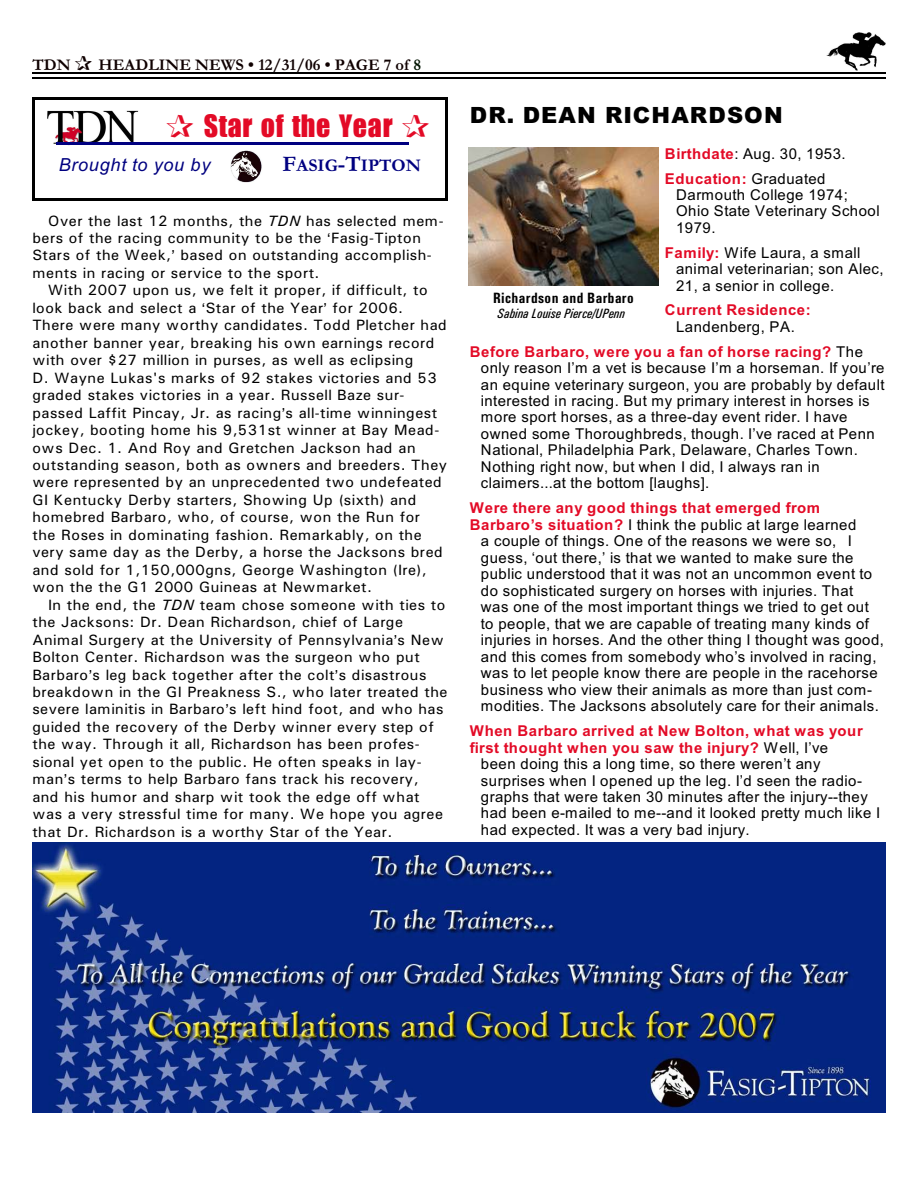
<style>
.page{position:relative;width:918px;height:1188px;background:#fff}
.page>*{position:absolute;margin:0;border:0;box-sizing:border-box;transform-origin:0 0}
.t1{font:31.35px "Billboard";letter-spacing:.015em;color:#e30a26}
.t2{font:900 22.35px "Arial";letter-spacing:.05em;color:#000}
.t3{font:italic 18px "Arial";letter-spacing:.045em;color:#000080}
.t4{font:700 18px "Garamond";color:#000080}
.t5{font:700 16.5px "Garamond";letter-spacing:.005em;color:#0f0000}
.t6{font:15px/17.4px "Univers";letter-spacing:.03em;color:#000}
.t7{font:15px/16.5px "Arial";letter-spacing:.035em;color:#000}
.t8{font:700 15px/25px "Arial";letter-spacing:.035em;color:#e30a26}
.t9{font:700 15px "Univers Condensed";letter-spacing:.02em;color:#000}
.t10{font:italic 13.5px "Univers Condensed";letter-spacing:.005em;color:#000}
.s1{color:#001400}
.s2{font-size:22.35px}
.s3{font-style:italic}
.s4{font-weight:700;color:#e30a26}
.s5{font-weight:400;color:#000}
</style>
<div class="page">
<img style="left:826px;top:32px;width:60px;height:38px">
<hr style="left:32px;top:72px;width:853px;height:1px;background:#000">
<hr style="left:32px;top:77px;width:853px;height:2px;background:#000">
<img style="left:32px;top:842px;width:854px;height:270px">
<img style="left:47px;top:110px;width:94px;height:35px">
<img style="left:230px;top:151px;width:32px;height:31px">
<hr style="left:57px;top:142px;width:352px;height:2px;background:#000080">
<hr style="left:32px;top:97px;width:3px;height:104px;background:#000">
<hr style="left:445px;top:97px;width:3px;height:104px;background:#000">
<hr style="left:32px;top:97px;width:416px;height:3px;background:#000">
<hr style="left:32px;top:198px;width:416px;height:3px;background:#000">
<img style="left:469px;top:147px;width:189px;height:139px">
<p class="t5" style="left:32px;top:59px;width:40px">TDN</p>
<p class="t5" style="left:98px;top:59px;width:324px">HEADLINE NEWS • 12/31/06 • PAGE 7 of <span class="s1">8</span></p>
<h1 class="t1" style="left:165px;top:110px;width:266px">❑ Star of the Year ❑</h1>
<p class="t3" style="left:59px;top:158px;width:153px">Brought to you by</p>
<p class="t4" style="left:283px;top:159px;width:140px"><span class="s2">F</span>ASIG<span class="s2">-T</span>IPTON</p>
<p class="t6" style="left:32px;top:213px;width:413px;text-indent:16px">Over the last 12 months, the <span class="s3">TDN</span> has selected mem&shy;bers of the racing community to be the Fasig-Tipton Stars of the Week, based on outstanding accomplish&shy;ments in racing or service to the sport.</p>
<p class="t6" style="left:32px;top:283px;width:416px;text-indent:16px">With 2007 upon us, we felt it proper, if difficult, to look back and select a Star of the Year for 2006.<br>There were many worthy candidates. Todd Pletcher had another banner year, breaking his own earnings record with over $27 million in purses, as well as eclipsing<br>D. Wayne Lukas's marks of 92 stakes victories and 53 graded stakes victories in a year. Russell Baze sur&shy;passed Laffit Pincay, Jr. as racing s all-time winningest jockey, booting home his 9,531st winner at Bay Mead&shy;ows Dec. 1. And Roy and Gretchen Jackson had an outstanding season, both as owners and breeders. They were represented by an unprecedented two undefeated GI Kentucky Derby starters, Showing Up (sixth) and homebred Barbaro, who, of course, won the Run for<br>the Roses in dominating fashion. Remarkably, on the very same day as the Derby, a horse the Jacksons bred and sold for 1,150,000gns, George Washington (Ire), won the the G1 2000 Guineas at Newmarket.</p>
<p class="t6" style="left:32px;top:597px;width:417px;text-indent:16px">In the end, the <span class="s3">TDN</span> team chose someone with ties to the Jacksons: Dr. Dean Richardson, chief of Large Animal Surgery at the University of Pennsylvania s New Bolton Center. Richardson was the surgeon who put Barbaro s leg back together after the colt s disastrous breakdown in the GI Preakness S., who later treated the severe laminitis in Barbaro s left hind foot, and who has guided the recovery of the Derby winner every step of the way. Through it all, Richardson has been profes&shy;sional yet open to the public. He often speaks in lay&shy;man s terms to help Barbaro fans track his recovery, and his humor and sharp wit took the edge off what was a very stressful time for many. We hope you agree that Dr. Richardson is a worthy Star of the Year.</p>
<h2 class="t2" style="left:470px;top:107px;width:315px">DR. DEAN RICHARDSON</h2>
<p class="t7" style="left:665px;top:143px;width:182px;line-height:24.6px"><span class="s4">Birthdate</span>: Aug. 30, 1953.<br><span class="s4">Education:</span> Graduated</p>
<p class="t7" style="left:676px;top:188px;width:205px">Darmouth College 1974;<br>Ohio State Veterinary School<br>1979.</p>
<p class="t7" style="left:676px;top:245px;width:209px;text-indent:-11px"><span class="s4">Family:</span> Wife Laura, a small animal veterinarian; son Alec,<br>21, a senior in college.</p>
<p class="t8" style="left:665px;top:299px;width:147px">Current Residence:</p>
<p class="t8" style="left:470px;top:315px;width:395px;text-indent:206px"><span class="s5">Landenberg, PA.<br></span>Before Barbaro, were you a fan of horse racing? <span class="s5">The</span></p>
<p class="t7" style="left:481px;top:361px;width:405px">only reason I’m a vet is because I’m a horseman. If you’re an equine veterinary surgeon, you are probably by default interested in racing. But my primary interest in horses is more sport horses, as a three-day event rider. I have owned some Thoroughbreds, though. I’ve raced at Penn National, Philadelphia Park, Delaware, Charles Town.<br>Nothing right now, but when I did, I always ran in claimers...at the bottom [laughs].</p>
<p class="t8" style="left:470px;top:497px;width:352px">Were there any good things that emerged from</p>
<p class="t7" style="left:470px;top:518px;width:388px"><span class="s4">Barbaro’s situation?</span> I think the public at large learned</p>
<p class="t7" style="left:481px;top:534px;width:372px">a couple of things. One of the reasons we were so, I</p>
<p class="t7" style="left:481px;top:551px;width:374px">guess, ‘out there,’ is that we wanted to make sure the</p>
<p class="t7" style="left:481px;top:567px;width:393px">public understood that it was not an uncommon event to</p>
<p class="t7" style="left:481px;top:584px;width:374px">do sophisticated surgery on horses with injuries. That</p>
<p class="t7" style="left:481px;top:600px;width:389px">was one of the most important things we tried to get out</p>
<p class="t7" style="left:481px;top:617px;width:390px">to people, that we are capable of treating many kinds of</p>
<p class="t7" style="left:481px;top:633px;width:405px">injuries in horses. And the other thing I thought was good,</p>
<p class="t7" style="left:481px;top:650px;width:397px">and this comes from somebody who’s involved in racing,</p>
<p class="t7" style="left:481px;top:666px;width:398px">was to let people know there are people in the racehorse</p>
<p class="t7" style="left:481px;top:682px;width:393px">business who view their animals as more than just com-</p>
<p class="t7" style="left:481px;top:699px;width:399px">modities. The Jacksons absolutely care for their animals.</p>
<p class="t8" style="left:470px;top:719px;width:395px">When Barbaro arrived at New Bolton, what was your</p>
<p class="t8" style="left:470px;top:736px;width:360px">first thought when you saw the injury? <span class="s5">Well, I’ve</span></p>
<p class="t7" style="left:481px;top:757px;width:341px">been doing this a long time, so there weren’t any</p>
<p class="t7" style="left:481px;top:773px;width:383px">surprises when I opened up the leg. I’d seen the radio-</p>
<p class="t7" style="left:481px;top:790px;width:388px">graphs that were taken 30 minutes after the injury--they</p>
<p class="t7" style="left:481px;top:806px;width:401px">had been e-mailed to me--and it looked pretty much like I</p>
<p class="t7" style="left:481px;top:823px;width:270px">had expected. It was a very bad injury.</p>
<p class="t9" style="left:493px;top:292px;width:142px">Richardson and Barbaro</p>
<p class="t10" style="left:498px;top:309px;width:129px">Sabina Louise Pierce/UPenn</p>
</div>
